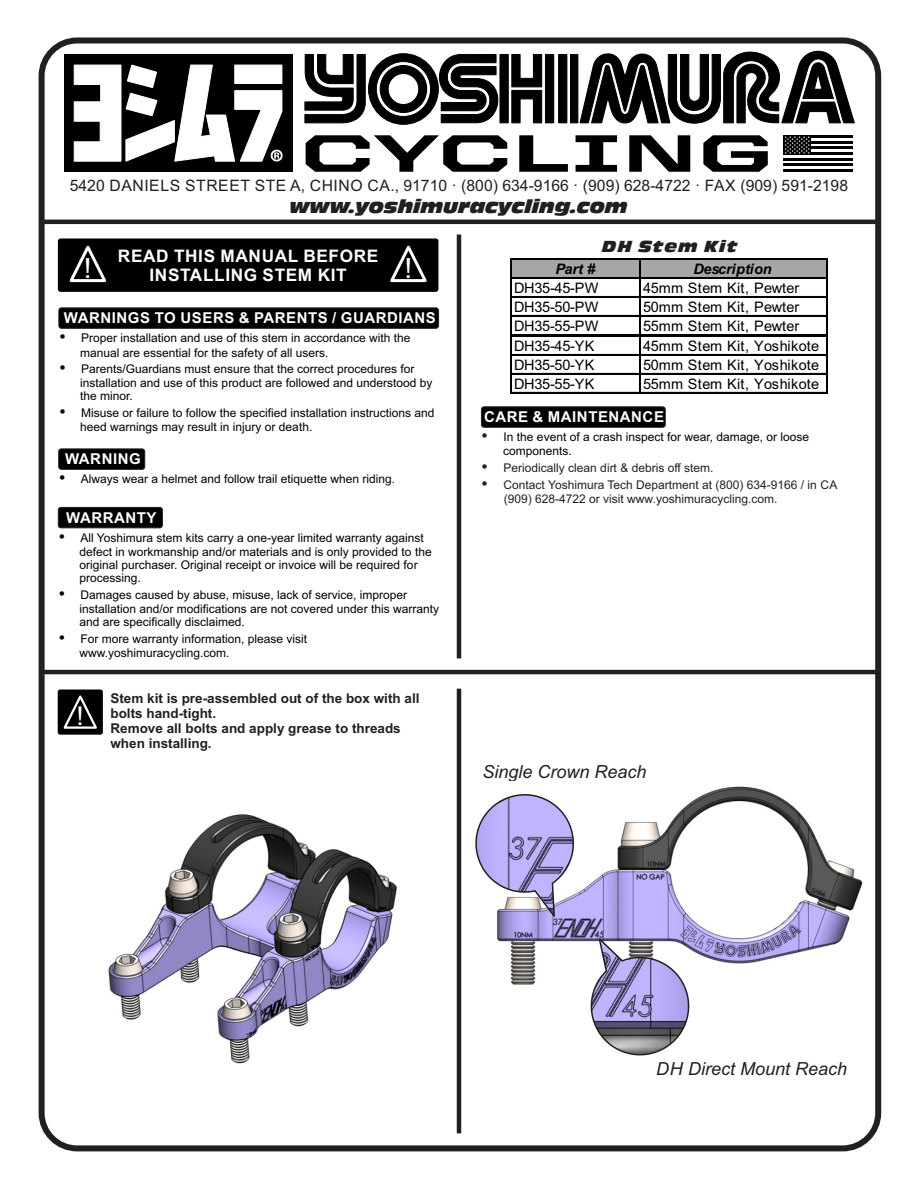
<style>
.page{position:relative;width:918px;height:1188px;background:#fff}
.page>*{position:absolute;margin:0;border:0;box-sizing:border-box;transform-origin:0 0}
.t1{font:27.9px "Arial";color:#fff}
.t2{font:25.8px "Arial";color:#fff}
.t3{font:italic 18px "Arial";color:#231f20}
.t4{font:italic 17.55px "Incised 901 BT Nord";color:#231f20}
.t5{font:700 17.25px "Arial";letter-spacing:.035em;color:#fff}
.t6{font:15.75px "Arial";color:#231f20}
.t7{font:700 15px "Arial";letter-spacing:.035em;color:#fff}
.t8{font:italic 15px "Incised 901 BT Nord";letter-spacing:.09em;color:#231f20}
.t9{font:14.55px "Arial";letter-spacing:.015em;color:#000}
.t10{font:14.55px "Arial";letter-spacing:-.015em;color:#000}
.t11{font:14.55px "Arial";letter-spacing:.01em;color:#000}
.t12{font:italic 700 14.55px "Arial";letter-spacing:-.015em;color:#000}
.t13{font:700 13.5px/15.1px "Arial";color:#231f20}
.t14{font:12px/14.1px "Arial";color:#000}
.t15{font:12px/14.1px "Arial";color:#231f20}
.s1{color:#231f20}
</style>
<div class="page">
<div style="left:39px;top:38px;width:842px;height:1113px;border:6px solid #231f20;border-radius:35px"></div>
<svg style="left:39px;top:217px;width:843px;height:9px"></svg>
<svg style="left:38px;top:668px;width:844px;height:9px"></svg>
<div style="left:64px;top:55px;width:228px;height:117px;background:#000"></div>
<svg style="left:73px;top:64px;width:210px;height:98px"></svg>
<svg style="left:306px;top:135px;width:201px;height:37px"></svg>
<svg style="left:519px;top:135px;width:49px;height:37px"></svg>
<svg style="left:576px;top:135px;width:41px;height:37px"></svg>
<svg style="left:629px;top:135px;width:61px;height:37px"></svg>
<svg style="left:703px;top:135px;width:65px;height:37px"></svg>
<hr style="left:811px;top:135px;width:42px;height:3px;background:#000">
<hr style="left:811px;top:141px;width:42px;height:3px;background:#000">
<hr style="left:811px;top:146px;width:42px;height:3px;background:#000">
<hr style="left:811px;top:152px;width:42px;height:3px;background:#000">
<hr style="left:783px;top:158px;width:70px;height:3px;background:#000">
<hr style="left:783px;top:163px;width:70px;height:3px;background:#000">
<hr style="left:783px;top:169px;width:70px;height:3px;background:#000">
<svg style="left:783px;top:135px;width:28px;height:20px"></svg>
<svg style="left:785px;top:136px;width:25px;height:18px"></svg>
<svg style="left:304px;top:50px;width:551px;height:75px"></svg>
<div style="left:58px;top:238px;width:380px;height:54px;background:#000;border-radius:3px"></div>
<div style="left:511px;top:259px;width:317px;height:20px;background:#a6a6a6"></div>
<hr style="left:511px;top:259px;width:1px;height:75px;background:#000">
<hr style="left:639px;top:260px;width:1px;height:74px;background:#000">
<hr style="left:640px;top:260px;width:1px;height:74px;background:#000">
<hr style="left:827px;top:260px;width:1px;height:74px;background:#000">
<hr style="left:511px;top:337px;width:1px;height:56px;background:#000">
<hr style="left:639px;top:337px;width:1px;height:56px;background:#000">
<hr style="left:640px;top:337px;width:1px;height:56px;background:#000">
<hr style="left:827px;top:337px;width:1px;height:56px;background:#000">
<hr style="left:512px;top:258px;width:316px;height:1px;background:#000">
<hr style="left:512px;top:259px;width:316px;height:1px;background:#000">
<hr style="left:512px;top:277px;width:316px;height:2px;background:#000">
<hr style="left:512px;top:296px;width:316px;height:2px;background:#000">
<hr style="left:512px;top:315px;width:316px;height:2px;background:#000">
<hr style="left:511px;top:334px;width:317px;height:3px;background:#000">
<hr style="left:512px;top:354px;width:316px;height:2px;background:#000">
<hr style="left:512px;top:373px;width:316px;height:2px;background:#000">
<hr style="left:512px;top:392px;width:316px;height:1px;background:#000">
<hr style="left:457px;top:235px;width:4px;height:423px;background:#231f20">
<div style="left:58px;top:449px;width:87px;height:21px;background:#000;border:1px solid #231f20;border-radius:3px"></div>
<div style="left:58px;top:308px;width:381px;height:21px;background:#000;border:1px solid #231f20;border-radius:3px"></div>
<div style="left:58px;top:507px;width:105px;height:21px;background:#000;border:1px solid #231f20;border-radius:3px"></div>
<div style="left:481px;top:406px;width:185px;height:22px;background:#000;border:1px solid #231f20;border-radius:3px"></div>
<svg style="left:69px;top:245px;width:37px;height:38px"></svg>
<svg style="left:390px;top:245px;width:37px;height:38px"></svg>
<div style="left:58px;top:690px;width:45px;height:45px;background:#000;border-radius:3px"></div>
<svg style="left:63px;top:695px;width:34px;height:34px"></svg>
<hr style="left:457px;top:689px;width:4px;height:444px;background:#231f20">
<img style="left:108px;top:814px;width:290px;height:250px">
<img style="left:497px;top:786px;width:366px;height:199px">
<svg style="left:583px;top:934px;width:114px;height:122px"></svg>
<svg style="left:475px;top:786px;width:107px;height:135px"></svg>
<h3 class="t6" style="left:70px;top:180px;width:780px">5420 DANIELS STREET STE A, CHINO CA., 91710 · (800) 634-9166 · (909) 628-4722 · FAX (909) 591-2198</h3>
<h3 class="t4" style="left:290px;top:200px;width:339px">www.yoshimuracycling.com</h3>
<p class="t8" style="left:602px;top:241px;width:136px">DH Stem Kit</p>
<h3 class="t5" style="left:118px;top:249px;width:262px">READ THIS MANUAL BEFORE</h3>
<h1 class="t1" style="left:84px;top:257px;width:9px">!</h1>
<h3 class="t5" style="left:150px;top:268px;width:199px">INSTALLING STEM KIT</h3>
<h1 class="t1" style="left:404px;top:257px;width:9px">!</h1>
<p class="t12" style="left:556px;top:264px;width:41px">Part #</p>
<p class="t12" style="left:694px;top:264px;width:80px">Description</p>
<p class="t10" style="left:514px;top:283px;width:86px">DH35-45-PW</p>
<p class="t11" style="left:643px;top:283px;width:158px">45mm Stem Kit, Pewter</p>
<p class="t10" style="left:514px;top:301px;width:86px">DH35-50-PW</p>
<p class="t11" style="left:643px;top:301px;width:158px">50mm Stem Kit, Pewter</p>
<p class="t10" style="left:514px;top:320px;width:86px">DH35-55-PW</p>
<p class="t11" style="left:643px;top:320px;width:158px">55mm Stem Kit, Pewter</p>
<p class="t10" style="left:514px;top:341px;width:82px">DH35-45-YK</p>
<p class="t9" style="left:643px;top:341px;width:178px">45mm Stem Kit, Yoshikote</p>
<p class="t10" style="left:514px;top:359px;width:82px">DH35-50-YK</p>
<p class="t9" style="left:643px;top:359px;width:178px">50mm Stem Kit, Yoshikote</p>
<p class="t10" style="left:514px;top:378px;width:82px">DH35-55-YK</p>
<p class="t9" style="left:643px;top:378px;width:178px">55mm Stem Kit, Yoshikote</p>
<p class="t7" style="left:64px;top:313px;width:373px">WARNINGS TO USERS &amp; PARENTS / GUARDIANS</p>
<p class="t14" style="left:80px;top:332px;width:332px;text-indent:-21px">• Proper installation and use of this stem in accordance with the manual are essential for the safety of all users.</p>
<p class="t14" style="left:80px;top:363px;width:354px;text-indent:-21px">• Parents/Guardians must ensure that the correct procedures for installation and use of this product are followed and understood by the minor.</p>
<p class="t14" style="left:80px;top:406px;width:356px;text-indent:-21px">• Misuse or failure to follow the specified installation instructions and heed warnings may result in injury or death.</p>
<p class="t7" style="left:484px;top:411px;width:181px">CARE &amp; MAINTENANCE</p>
<p class="t14" style="left:503px;top:431px;width:307px;text-indent:-22px"><span class="s1">•</span> In the event of a crash inspect for wear, damage, or loose components.</p>
<p class="t15" style="left:481px;top:462px;width:234px">• Periodically clean dirt &amp; debris off stem.</p>
<p class="t15" style="left:504px;top:479px;width:335px;text-indent:-23px">• Contact Yoshimura Tech Department at (800) 634-9166 / in CA (909) 628-4722 or visit www.yoshimuracycling.com.</p>
<p class="t7" style="left:65px;top:454px;width:77px">WARNING</p>
<p class="t14" style="left:59px;top:473px;width:338px">• Always wear a helmet and follow trail etiquette when riding.</p>
<p class="t7" style="left:66px;top:512px;width:92px">WARRANTY</p>
<p class="t14" style="left:80px;top:532px;width:354px;line-height:13.6px;text-indent:-21px">• All Yoshimura stem kits carry a one-year limited warranty against defect in workmanship and/or materials and is only provided to the original purchaser. Original receipt or invoice will be required for processing.</p>
<p class="t14" style="left:80px;top:589px;width:361px;text-indent:-21px">• Damages caused by abuse, misuse, lack of service, improper installation and/or modifications are not covered under this warranty and are specifically disclaimed.</p>
<p class="t14" style="left:80px;top:632px;width:229px;text-indent:-21px">• For more warranty information, please visit www.yoshimuracycling.com.</p>
<h2 class="t2" style="left:77px;top:706px;width:9px">!</h2>
<p class="t13" style="left:110px;top:692px;width:311px">Stem kit is pre-assembled out of the box with all bolts hand-tight.<br>Remove all bolts and apply grease to threads when installing.</p>
<h3 class="t3" style="left:482px;top:765px;width:166px">Single Crown Reach</h3>
<h3 class="t3" style="left:656px;top:1061px;width:193px">DH Direct Mount Reach</h3>
</div>
